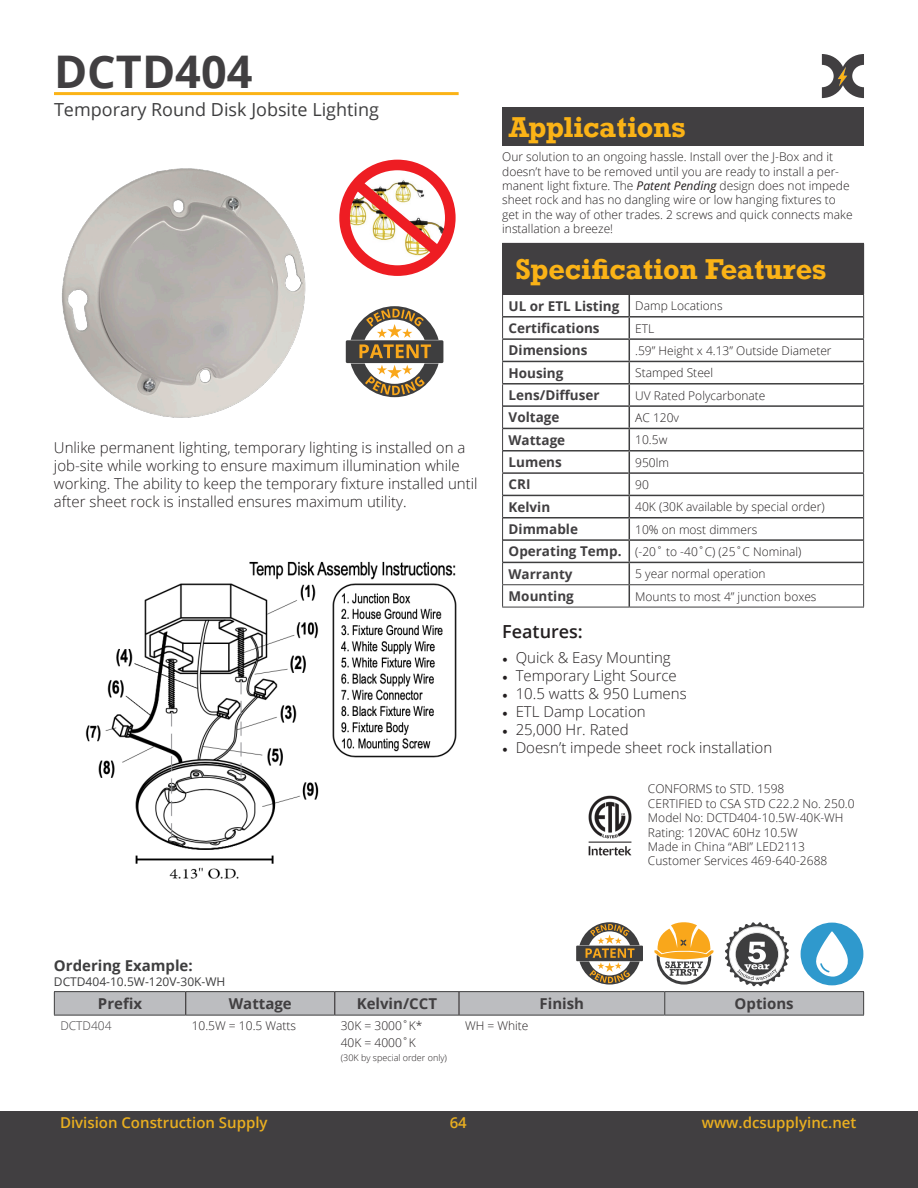
<style>
.page{position:relative;width:918px;height:1188px;background:#fff}
.page>*{position:absolute;margin:0;border:0;box-sizing:border-box;transform-origin:0 0}
.t1{font:700 45px "Open Sans";color:#413f41}
.t2{font:700 27px "Rockwell";color:#fbb316}
.t3{font:18px "Open Sans";color:#3e3e3f}
.t4{font:600 18px "Open Sans";color:#231f20}
.t5{font:300 15px/18px "Open Sans";color:#231f20}
.t6{font:600 15px "Open Sans";color:#eaaf20}
.t7{font:700 15px "Open Sans";color:#413f41}
.t8{font:700 15px "Open Sans";color:#3e3e3f}
.t9{font:700 13.5px "Open Sans";color:#413f41}
.t10{font:300 12px/14.4px "Open Sans";color:#231f20}
.t11{font:12px "Open Sans";color:#3e3e3f}
.t12{font:300 12px "Open Sans";color:#413f41}
.t13{font:300 9px "Open Sans";color:#231f20}
.s1{font-weight:400;font-style:italic}
.s2{font-family:"Minion Pro";font-weight:400}
</style>
<div class="page">
<div style="left:0;top:1111px;width:918px;height:77px;background:#413f41"></div>
<hr style="left:54px;top:92px;width:405px;height:3px;background:#fbb316">
<div style="left:502px;top:107px;width:362px;height:39px;background:#413f41"></div>
<div style="left:503px;top:243px;width:361px;height:51px;background:#413f41"></div>
<hr style="left:502px;top:243px;width:127px;height:1px;background:#413f41">
<hr style="left:502px;top:244px;width:1px;height:50px;background:#413f41">
<hr style="left:502px;top:294px;width:127px;height:1px;background:#413f41">
<hr style="left:629px;top:294px;width:235px;height:1px;background:#413f41">
<hr style="left:502px;top:472px;width:127px;height:2px;background:#413f41">
<hr style="left:630px;top:472px;width:234px;height:2px;background:#413f41">
<hr style="left:503px;top:316px;width:126px;height:2px;background:#3e3e3f">
<hr style="left:502px;top:338px;width:127px;height:2px;background:#3e3e3f">
<hr style="left:502px;top:361px;width:127px;height:1px;background:#3e3e3f">
<hr style="left:502px;top:383px;width:127px;height:2px;background:#3e3e3f">
<hr style="left:503px;top:405px;width:126px;height:2px;background:#3e3e3f">
<hr style="left:503px;top:428px;width:126px;height:1px;background:#3e3e3f">
<hr style="left:629px;top:316px;width:234px;height:2px;background:#3e3e3f">
<hr style="left:629px;top:338px;width:235px;height:2px;background:#3e3e3f">
<hr style="left:629px;top:361px;width:235px;height:1px;background:#3e3e3f">
<hr style="left:629px;top:383px;width:235px;height:2px;background:#3e3e3f">
<hr style="left:629px;top:405px;width:234px;height:2px;background:#3e3e3f">
<hr style="left:629px;top:428px;width:234px;height:1px;background:#3e3e3f">
<hr style="left:503px;top:450px;width:126px;height:2px;background:#3e3e3f">
<hr style="left:629px;top:450px;width:234px;height:2px;background:#3e3e3f">
<hr style="left:503px;top:495px;width:126px;height:1px;background:#3e3e3f">
<hr style="left:503px;top:517px;width:126px;height:2px;background:#3e3e3f">
<hr style="left:503px;top:539px;width:126px;height:2px;background:#3e3e3f">
<hr style="left:629px;top:495px;width:234px;height:1px;background:#3e3e3f">
<hr style="left:629px;top:517px;width:234px;height:2px;background:#3e3e3f">
<hr style="left:629px;top:539px;width:234px;height:2px;background:#3e3e3f">
<svg style="left:502px;top:295px;width:1px;height:312px"></svg>
<hr style="left:503px;top:562px;width:126px;height:1px;background:#3e3e3f">
<hr style="left:502px;top:584px;width:127px;height:1px;background:#3e3e3f">
<hr style="left:502px;top:607px;width:127px;height:1px;background:#3e3e3f">
<svg style="left:629px;top:295px;width:1px;height:312px"></svg>
<hr style="left:629px;top:562px;width:234px;height:1px;background:#3e3e3f">
<svg style="left:863px;top:295px;width:1px;height:312px"></svg>
<hr style="left:629px;top:584px;width:235px;height:1px;background:#3e3e3f">
<hr style="left:629px;top:607px;width:235px;height:1px;background:#3e3e3f">
<img style="left:588px;top:795px;width:44px;height:61px">
<svg style="left:822px;top:54px;width:42px;height:44px"></svg>
<svg style="left:725px;top:922px;width:64px;height:64px"></svg>
<img style="left:62px;top:168px;width:244px;height:250px">
<img style="left:85px;top:561px;width:372px;height:318px">
<div style="left:576px;top:946px;width:67px;height:15px;background:#3e3e3f"></div>
<svg style="left:580px;top:922px;width:60px;height:63px"></svg>
<img style="left:339px;top:159px;width:87px;height:117px">
<div style="left:339px;top:160px;width:117px;height:116px;border:11px solid #ee1d23;border-radius:50%"></div>
<svg style="left:340px;top:167px;width:115px;height:102px"></svg>
<div style="left:346px;top:340px;width:97px;height:23px;background:#3e3e3f;border-radius:2px"></div>
<svg style="left:351px;top:306px;width:88px;height:52px"></svg>
<svg style="left:351px;top:364px;width:88px;height:33px"></svg>
<svg style="left:654px;top:922px;width:60px;height:63px"></svg>
<svg style="left:800px;top:922px;width:64px;height:64px"></svg>
<hr style="left:54px;top:991px;width:132px;height:1px;background:#3e3e3f">
<hr style="left:186px;top:991px;width:149px;height:1px;background:#3e3e3f">
<hr style="left:335px;top:991px;width:124px;height:1px;background:#3e3e3f">
<hr style="left:459px;top:991px;width:206px;height:1px;background:#3e3e3f">
<hr style="left:665px;top:991px;width:199px;height:1px;background:#3e3e3f">
<hr style="left:54px;top:1015px;width:132px;height:1px;background:#3e3e3f">
<hr style="left:186px;top:1015px;width:149px;height:1px;background:#3e3e3f">
<hr style="left:335px;top:1015px;width:124px;height:1px;background:#3e3e3f">
<hr style="left:459px;top:1015px;width:206px;height:1px;background:#3e3e3f">
<hr style="left:665px;top:1015px;width:199px;height:1px;background:#3e3e3f">
<svg style="left:54px;top:992px;width:810px;height:23px;background:#b8b9bb"></svg>
<p class="t1" style="left:54px;top:40px;width:200px">DCTD404</p>
<p class="t3" style="left:54px;top:98px;width:326px">Temporary Round Disk Jobsite Lighting</p>
<p class="t5" style="left:54px;top:438px;width:425px">Unlike permanent lighting, temporary lighting is installed on a job-site while working to ensure maximum illumination while working. The ability to keep the temporary fixture installed until after sheet rock is installed ensures maximum utility.</p>
<p class="t2" style="left:509px;top:109px;width:178px">Applications</p>
<p class="t10" style="left:502px;top:149px;width:352px">Our solution to an ongoing hassle. Install over the J-Box and it doesn’t have to be removed until you are ready to install a per&shy;manent light fixture. The <span class="s1">Patent Pending</span> design does not impede sheet rock and has no dangling wire or low hanging fixtures to get in the way of other trades. 2 screws and quick connects make installation a breeze!</p>
<p class="t2" style="left:515px;top:252px;width:313px">Specification Features</p>
<p class="t9" style="left:509px;top:296px;width:112px">UL or ETL Listing</p>
<p class="t10" style="left:635px;top:298px;width:89px">Damp Locations</p>
<p class="t9" style="left:509px;top:319px;width:93px">Certifications</p>
<p class="t10" style="left:635px;top:321px;width:21px">ETL</p>
<p class="t9" style="left:509px;top:341px;width:80px">Dimensions</p>
<p class="t10" style="left:635px;top:343px;width:198px">.59” Height x 4.13” Outside Diameter</p>
<p class="t9" style="left:509px;top:363px;width:56px">Housing</p>
<p class="t10" style="left:635px;top:365px;width:79px">Stamped Steel</p>
<p class="t9" style="left:509px;top:386px;width:93px">Lens/Diffuser</p>
<p class="t10" style="left:635px;top:388px;width:132px">UV Rated Polycarbonate</p>
<p class="t9" style="left:509px;top:408px;width:52px">Voltage</p>
<p class="t10" style="left:635px;top:410px;width:45px">AC 120v</p>
<p class="t9" style="left:509px;top:430px;width:58px">Wattage</p>
<p class="t10" style="left:635px;top:432px;width:34px">10.5w</p>
<p class="t9" style="left:509px;top:453px;width:55px">Lumens</p>
<p class="t10" style="left:635px;top:455px;width:35px">950lm</p>
<p class="t9" style="left:509px;top:475px;width:23px">CRI</p>
<p class="t10" style="left:635px;top:477px;width:15px">90</p>
<p class="t9" style="left:509px;top:497px;width:43px">Kelvin</p>
<p class="t10" style="left:635px;top:499px;width:191px">40K (30K available by special order)</p>
<p class="t9" style="left:509px;top:520px;width:71px">Dimmable</p>
<p class="t10" style="left:635px;top:522px;width:123px">10% on most dimmers</p>
<p class="t9" style="left:509px;top:542px;width:114px">Operating Temp.</p>
<p class="t10" style="left:635px;top:544px;width:168px">(-20˚ to -40˚C) (25˚C Nominal)</p>
<p class="t9" style="left:509px;top:564px;width:66px">Warranty</p>
<p class="t10" style="left:635px;top:566px;width:132px">5 year normal operation</p>
<p class="t9" style="left:509px;top:587px;width:67px">Mounting</p>
<p class="t10" style="left:635px;top:589px;width:183px">Mounts to most 4” junction boxes</p>
<p class="t4" style="left:502px;top:619px;width:82px">Features:</p>
<p class="t5" style="left:502px;top:648px;width:170px"><span class="s2">•</span> Quick &amp; Easy Mounting</p>
<p class="t5" style="left:502px;top:666px;width:176px"><span class="s2">•</span> Temporary Light Source</p>
<p class="t5" style="left:502px;top:684px;width:186px"><span class="s2">•</span> 10.5 watts &amp; 950 Lumens</p>
<p class="t5" style="left:502px;top:702px;width:145px"><span class="s2">•</span> ETL Damp Location</p>
<p class="t5" style="left:502px;top:720px;width:128px"><span class="s2">•</span> 25,000 Hr. Rated</p>
<p class="t5" style="left:502px;top:738px;width:272px"><span class="s2">•</span> Doesn’t impede sheet rock installation</p>
<p class="t10" style="left:648px;top:782px;width:138px">CONFORMS to STD. 1598</p>
<p class="t10" style="left:648px;top:796px;width:208px">CERTIFIED to CSA STD C22.2 No. 250.0</p>
<p class="t10" style="left:648px;top:810px;width:197px">Model No: DCTD404-10.5W-40K-WH</p>
<p class="t10" style="left:648px;top:825px;width:151px">Rating: 120VAC 60Hz 10.5W</p>
<p class="t10" style="left:648px;top:839px;width:159px">Made in China “ABI” LED2113</p>
<p class="t10" style="left:648px;top:854px;width:181px">Customer Services 469-640-2688</p>
<p class="t8" style="left:54px;top:955px;width:140px">Ordering Example:</p>
<p class="t11" style="left:54px;top:974px;width:173px">DCTD404-10.5W-120V-30K-WH</p>
<p class="t7" style="left:98px;top:993px;width:46px">Prefix</p>
<p class="t7" style="left:229px;top:993px;width:64px">Wattage</p>
<p class="t7" style="left:357px;top:993px;width:82px">Kelvin/CCT</p>
<p class="t7" style="left:540px;top:993px;width:46px">Finish</p>
<p class="t7" style="left:735px;top:993px;width:61px">Options</p>
<p class="t12" style="left:60px;top:1018px;width:53px">DCTD404</p>
<p class="t10" style="left:192px;top:1018px;width:106px">10.5W = 10.5 Watts</p>
<p class="t10" style="left:341px;top:1018px;width:83px">30K = 3000˚K*</p>
<p class="t10" style="left:341px;top:1036px;width:77px">40K = 4000˚K</p>
<p class="t13" style="left:341px;top:1051px;width:108px">(30K by special order only)</p>
<p class="t10" style="left:465px;top:1018px;width:65px">WH = White</p>
<p class="t6" style="left:60px;top:1112px;width:209px">Division Construction Supply</p>
<p class="t6" style="left:450px;top:1112px;width:19px">64</p>
<p class="t6" style="left:702px;top:1112px;width:156px">www.dcsupplyinc.net</p>
</div>
